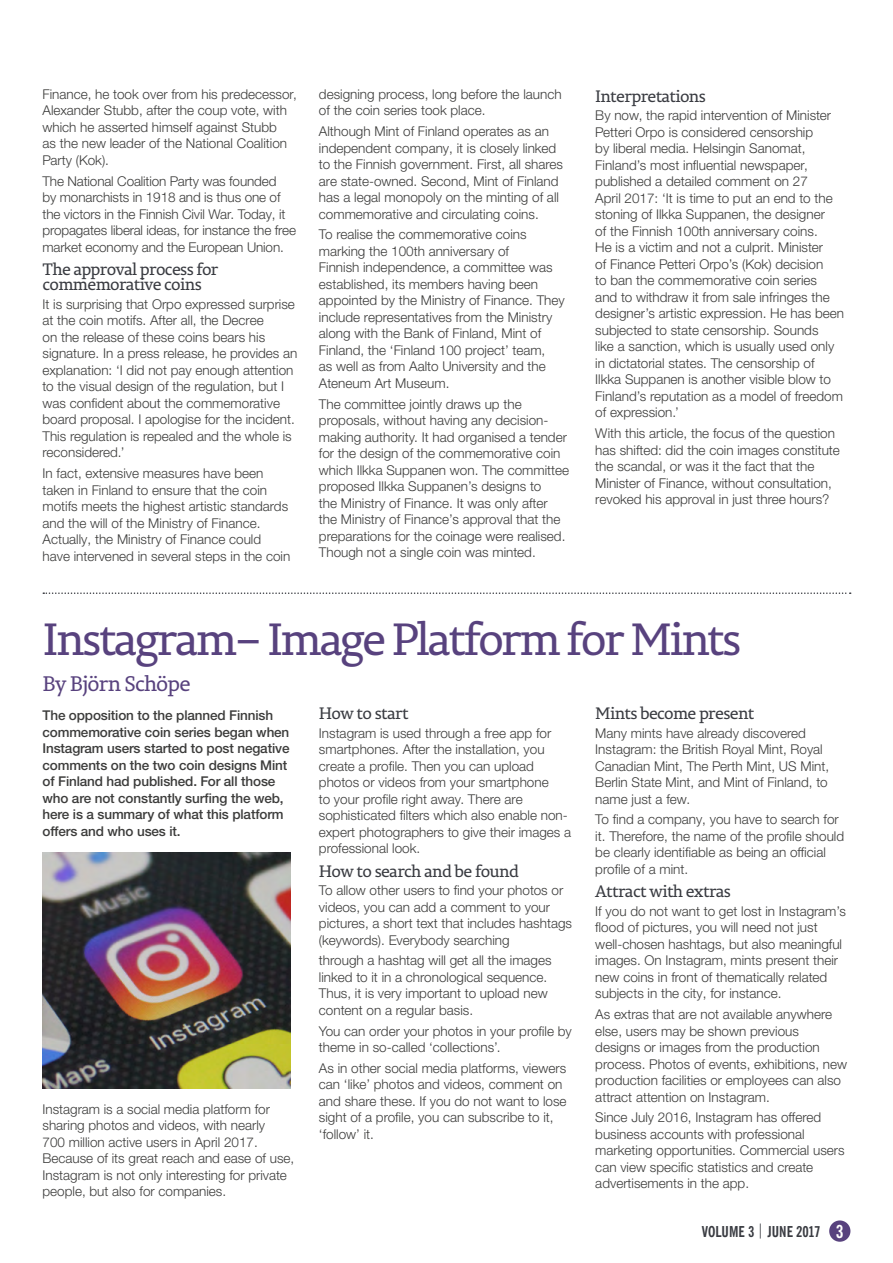
<style>
.page{position:relative;width:893px;height:1263px;background:#fff}
.page>*{position:absolute;margin:0;border:0;box-sizing:border-box;transform-origin:0 0}
.t1{font:45px "Permian Slab Serif Typeface";letter-spacing:-.065em;color:#58427e}
.t2{font:21px "Permian Slab Serif Typeface";letter-spacing:-.04em;color:#58427e}
.t3{font:16.5px/15px "Permian Slab Serif Typeface";letter-spacing:-.045em;color:#393b41}
.t4{font:700 condensed 15px "News Gothic BT";color:#393b41}
.t5{font:300 13.5px/16.5px "Helvetica Neue LTW1 G";color:#3c3c3b}
.t6{font:500 13.5px/16.5px "Helvetica Neue LTW1 G";letter-spacing:-.01em;color:#3c3c3b}
.s1{font-weight:400}
.s2{font-size:18px;color:#fff}
</style>
<div class="page">
<div style="left:829px;top:1220px;width:21px;height:22px;background:#58427e;border-radius:50%"></div>
<svg style="left:43px;top:592px;width:808px;height:2px"></svg>
<img style="left:43px;top:852px;width:247px;height:237px">
<p class="t5" style="left:43px;top:86px;width:256px">Finance, he took over from his predecessor, Alexander Stubb, after the coup vote, with which he asserted himself against Stubb<br>as the new leader of the National Coalition Party (Kok).</p>
<p class="t5" style="left:43px;top:173px;width:255px">The National Coalition Party was founded<br>by monarchists in 1918 and is thus one of the victors in the Finnish Civil War. Today, it propagates liberal ideas, for instance the free market economy and the European Union.</p>
<p class="t3" style="left:43px;top:261px;width:178px">The approval process for commemorative coins</p>
<p class="t5" style="left:43px;top:296px;width:256px">It is surprising that Orpo expressed surprise at the coin motifs. After all, the Decree<br>on the release of these coins bears his signature. In a press release, he provides an explanation: ‘I did not pay enough attention to the visual design of the regulation, but I was confident about the commemorative board proposal. I apologise for the incident.<br>This regulation is repealed and the whole is reconsidered.’</p>
<p class="t5" style="left:43px;top:465px;width:249px">In fact, extensive measures have been taken in Finland to ensure that the coin motifs meets the highest artistic standards and the will of the Ministry of Finance.<br>Actually, the Ministry of Finance could have intervened in several steps in the coin</p>
<p class="t5" style="left:319px;top:86px;width:244px">designing process, long before the launch of the coin series took place.</p>
<p class="t5" style="left:319px;top:123px;width:246px">Although Mint of Finland operates as an independent company, it is closely linked to the Finnish government. First, all shares are state-owned. Second, Mint of Finland has a legal monopoly on the minting of all commemorative and circulating coins.</p>
<p class="t5" style="left:319px;top:226px;width:247px">To realise the commemorative coins marking the 100th anniversary of<br>Finnish independence, a committee was established, its members having been appointed by the Ministry of Finance. They include representatives from the Ministry along with the Bank of Finland, Mint of Finland, the ‘Finland 100 project’ team,<br>as well as from Aalto University and the Ateneum Art Museum.</p>
<p class="t5" style="left:319px;top:395px;width:252px">The committee jointly draws up the proposals, without having any decision&shy;making authority. It had organised a tender for the design of the commemorative coin which Ilkka Suppanen won. The committee proposed Ilkka Suppanen’s designs to<br>the Ministry of Finance. It was only after the Ministry of Finance’s approval that the preparations for the coinage were realised.<br>Though not a single coin was minted.</p>
<p class="t3" style="left:595px;top:88px;width:112px">Interpretations</p>
<p class="t5" style="left:595px;top:107px;width:250px">By now, the rapid intervention of Minister Petteri Orpo is considered censorship<br>by liberal media. Helsingin Sanomat, Finland’s most influential newspaper, published a detailed comment on 27<br>April 2017: ‘It is time to put an end to the stoning of Ilkka Suppanen, the designer<br>of the Finnish 100th anniversary coins.<br>He is a victim and not a culprit. Minister<br>of Finance Petteri Orpo’s (Kok) decision<br>to ban the commemorative coin series<br>and to withdraw it from sale infringes the designer’s artistic expression. He has been subjected to state censorship. Sounds<br>like a sanction, which is usually used only in dictatorial states. The censorship of<br>Ilkka Suppanen is another visible blow to Finland’s reputation as a model of freedom of expression.’</p>
<p class="t5" style="left:595px;top:425px;width:246px">With this article, the focus of the question has shifted: did the coin images constitute the scandal, or was it the fact that the Minister of Finance, without consultation, revoked his approval in just three hours?</p>
<h1 class="t1" style="left:43px;top:603px;width:700px">Instagram– Image Platform for Mints</h1>
<h2 class="t2" style="left:43px;top:667px;width:150px">By Björn Schöpe</h2>
<p class="t6" style="left:43px;top:707px;width:248px">The opposition to the planned Finnish commemorative coin series began when Instagram users started to post negative comments on the two coin designs Mint of Finland had published. For all those who are not constantly surfing the web, here is a summary of what this platform offers and who uses it.</p>
<p class="t3" style="left:595px;top:705px;width:160px">Mints become present</p>
<p class="t5" style="left:595px;top:724px;width:235px">Many mints have already discovered Instagram: the British Royal Mint, Royal Canadian Mint, The Perth Mint, US Mint, Berlin State Mint, and Mint of Finland, to name just a few.</p>
<p class="t5" style="left:595px;top:811px;width:250px">To find a company, you have to search for it. Therefore, the name of the profile should be clearly identifiable as being an official profile of a mint.</p>
<p class="t3" style="left:595px;top:883px;width:137px">Attract with extras</p>
<p class="t5" style="left:595px;top:903px;width:252px">If you do not want to get lost in Instagram’s flood of pictures, you will need not just well-chosen hashtags, but also meaningful images. On Instagram, mints present their new coins in front of thematically related subjects in the city, for instance.</p>
<p class="t5" style="left:595px;top:1006px;width:253px">As extras that are not available anywhere else, users may be shown previous designs or images from the production process. Photos of events, exhibitions, new production facilities or employees can also attract attention on Instagram.</p>
<p class="t5" style="left:595px;top:1109px;width:251px">Since July 2016, Instagram has offered business accounts with professional marketing opportunities. Commercial users can view specific statistics and create advertisements in the app.</p>
<p class="t3" style="left:319px;top:705px;width:91px">How to start</p>
<p class="t5" style="left:319px;top:724px;width:254px">Instagram is used through a free app for smartphones. After the installation, you create a profile. Then you can upload photos or videos from your smartphone<br>to your profile right away. There are sophisticated filters which also enable non&shy;expert photographers to give their images a professional look.</p>
<p class="t3" style="left:319px;top:863px;width:202px">How to search and be found</p>
<p class="t5" style="left:319px;top:882px;width:255px">To allow other users to find your photos or videos, you can add a comment to your pictures, a short text that includes hashtags (keywords). Everybody searching</p>
<p class="t5" style="left:319px;top:952px;width:234px">through a hashtag will get all the images linked to it in a chronological sequence.<br>Thus, it is very important to upload new content on a regular basis.</p>
<p class="t5" style="left:319px;top:1022px;width:254px">You can order your photos in your profile by theme in so-called ‘collections’.</p>
<p class="t5" style="left:319px;top:1060px;width:249px">As in other social media platforms, viewers can ‘like’ photos and videos, comment on and share these. If you do not want to lose sight of a profile, you can subscribe to it, ‘follow’ it.</p>
<p class="t5" style="left:43px;top:1100px;width:253px">Instagram is a social media platform for sharing photos and videos, with nearly<br>700 million active users in April 2017.<br>Because of its great reach and ease of use, Instagram is not only interesting for private people, but also for companies.</p>
<p class="t4" style="left:702px;top:1222px;width:144px">VOLUME 3 <span class="s1">|</span> JUNE 2017 <span class="s2">3</span></p>
</div>
